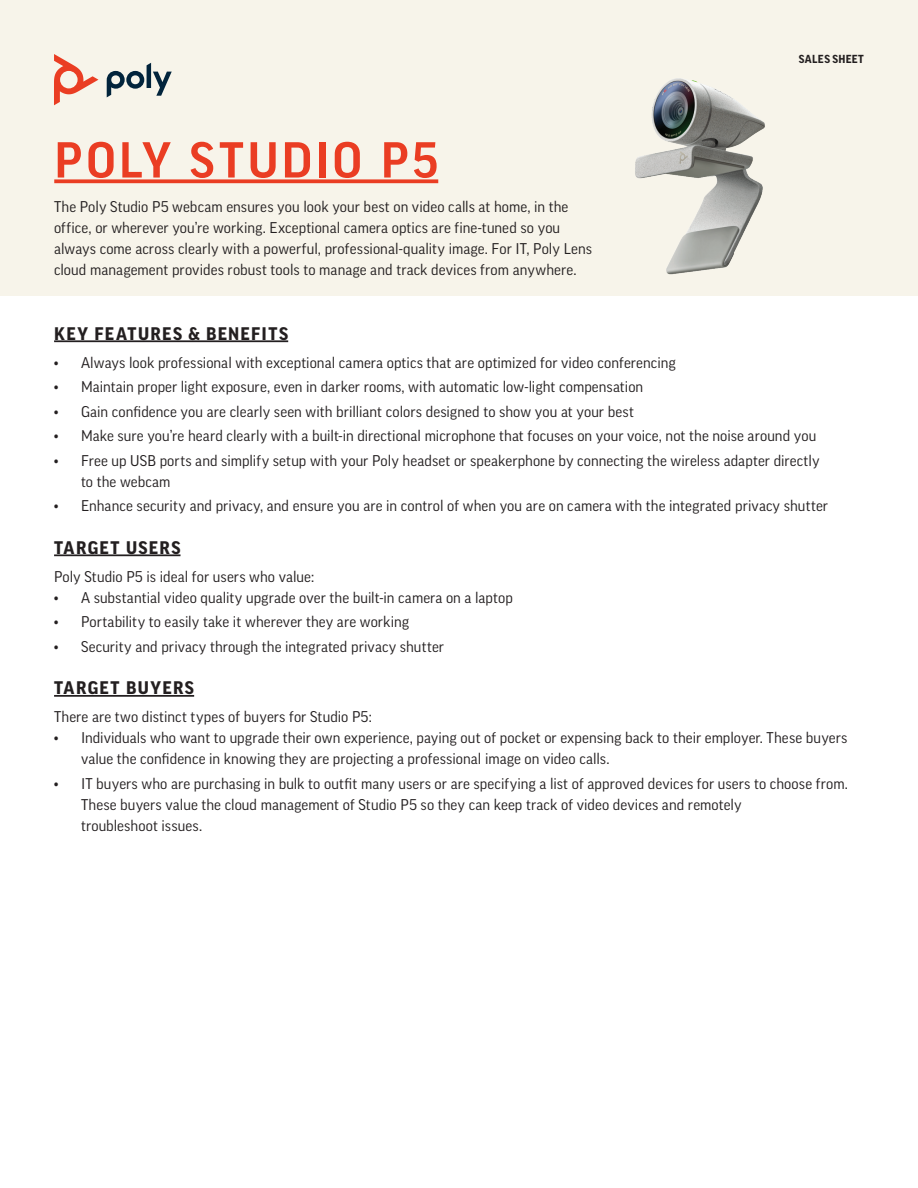
<style>
.page{position:relative;width:918px;height:1188px;background:#fff}
.page>*{position:absolute;margin:0;border:0;box-sizing:border-box;transform-origin:0 0}
.t1{font:500 54px "Good Headline Pro";letter-spacing:.055em;color:#ea3d23}
.t2{font:700 19.5px "Good Headline Pro";letter-spacing:.07em;color:#231f20}
.t3{font:15px/21px "Good Pro";letter-spacing:.005em;color:#231f20}
.t4{font:700 11.25px "Good Pro";letter-spacing:.035em;color:#231f20}
</style>
<div class="page">
<div style="left:0;top:0;width:918px;height:296px;background:#f7f4ea"></div>
<svg style="left:54px;top:179px;width:384px;height:4px;background:#eb5037"></svg>
<hr style="left:54px;top:340px;width:234px;height:2px;background:#231f20">
<hr style="left:54px;top:554px;width:127px;height:2px;background:#231f20">
<hr style="left:54px;top:695px;width:140px;height:2px;background:#231f20">
<svg style="left:107px;top:63px;width:65px;height:34px"></svg>
<svg style="left:54px;top:54px;width:44px;height:51px"></svg>
<img style="left:635px;top:78px;width:130px;height:197px">
<h1 class="t1" style="left:54px;top:134px;width:385px">POLY STUDIO P5</h1>
<p class="t3" style="left:54px;top:196px;width:540px">The Poly Studio P5 webcam ensures you look your best on video calls at home, in the office, or wherever you’re working. Exceptional camera optics are fine-tuned so you always come across clearly with a powerful, professional-quality image. For IT, Poly Lens cloud management provides robust tools to manage and track devices from anywhere.</p>
<p class="t4" style="left:799px;top:53px;width:67px">SALES SHEET</p>
<h2 class="t2" style="left:54px;top:324px;width:236px">KEY FEATURES &amp; BENEFITS</h2>
<p class="t3" style="left:54px;top:352px;width:623px">• Always look professional with exceptional camera optics that are optimized for video conferencing</p>
<p class="t3" style="left:54px;top:376px;width:591px">• Maintain proper light exposure, even in darker rooms, with automatic low-light compensation</p>
<p class="t3" style="left:54px;top:401px;width:582px">• Gain confidence you are clearly seen with brilliant colors designed to show you at your best</p>
<p class="t3" style="left:54px;top:425px;width:764px">• Make sure you’re heard clearly with a built-in directional microphone that focuses on your voice, not the noise around you</p>
<p class="t3" style="left:81px;top:450px;width:740px;text-indent:-27px">• Free up USB ports and simplify setup with your Poly headset or speakerphone by connecting the wireless adapter directly to the webcam</p>
<p class="t3" style="left:54px;top:495px;width:776px">• Enhance security and privacy, and ensure you are in control of when you are on camera with the integrated privacy shutter</p>
<h2 class="t2" style="left:54px;top:538px;width:128px">TARGET USERS</h2>
<p class="t3" style="left:54px;top:566px;width:262px">Poly Studio P5 is ideal for users who value:</p>
<p class="t3" style="left:54px;top:587px;width:460px">• A substantial video quality upgrade over the built-in camera on a laptop</p>
<p class="t3" style="left:54px;top:611px;width:357px">• Portability to easily take it wherever they are working</p>
<p class="t3" style="left:54px;top:636px;width:392px">• Security and privacy through the integrated privacy shutter</p>
<h2 class="t2" style="left:54px;top:679px;width:141px">TARGET BUYERS</h2>
<p class="t3" style="left:54px;top:706px;width:319px">There are two distinct types of buyers for Studio P5:</p>
<p class="t3" style="left:81px;top:727px;width:768px;text-indent:-27px">• Individuals who want to upgrade their own experience, paying out of pocket or expensing back to their employer. These buyers value the confidence in knowing they are projecting a professional image on video calls.</p>
<p class="t3" style="left:81px;top:773px;width:768px;text-indent:-27px">• IT buyers who are purchasing in bulk to outfit many users or are specifying a list of approved devices for users to choose from.<br>These buyers value the cloud management of Studio P5 so they can keep track of video devices and remotely<br>troubleshoot issues.</p>
</div>
